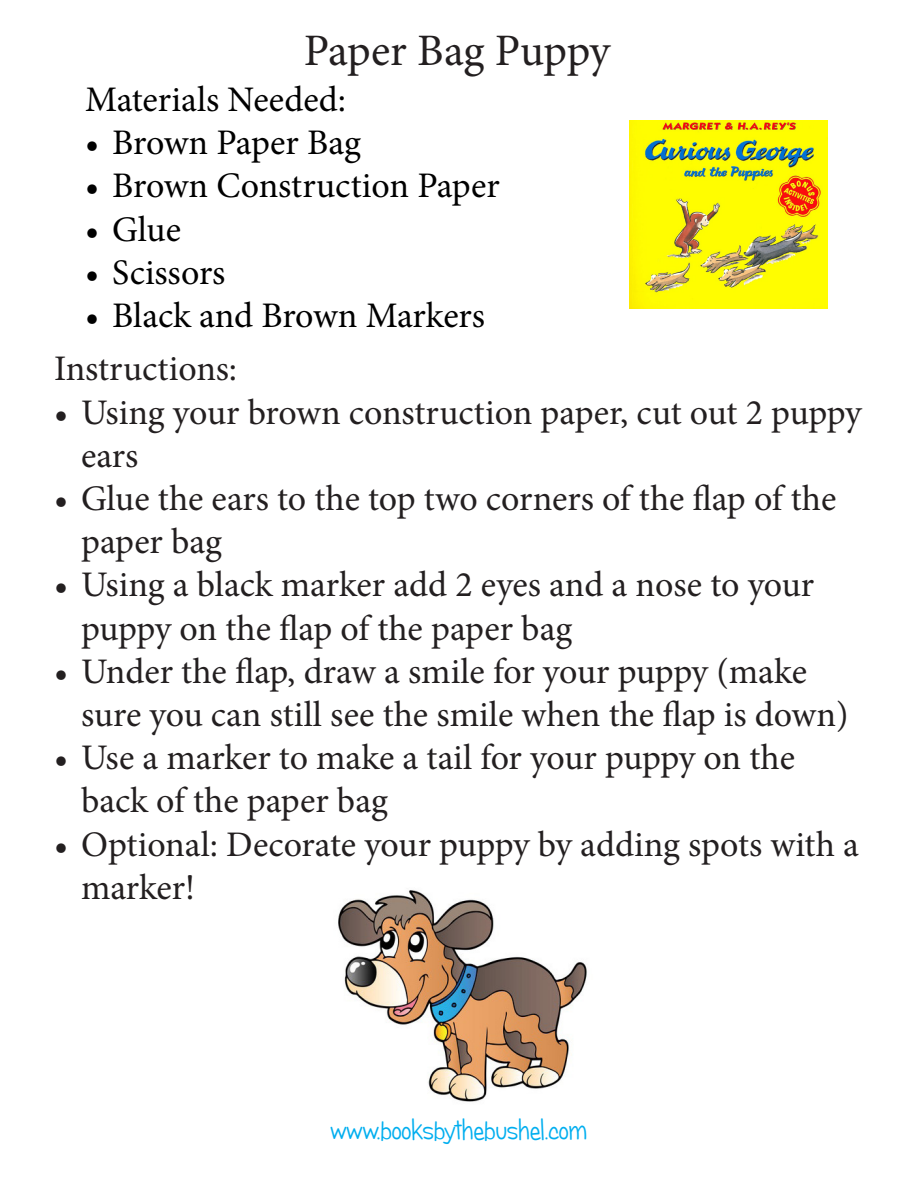
<style>
.page{position:relative;width:918px;height:1188px;background:#fff}
.page>*{position:absolute;margin:0;border:0;box-sizing:border-box;transform-origin:0 0}
.t1{font:45px "Minion Pro";letter-spacing:-.01em;color:#231f20}
.t2{font:36px/43.2px "Minion Pro";letter-spacing:-.005em;color:#231f20}
.t3{font:36px "Minion Pro";letter-spacing:-.005em;color:#000}
.t4{font:27px "Candy Round BTN";color:#00aeef}
</style>
<div class="page">
<img style="left:630px;top:120px;width:198px;height:189px">
<img style="left:338px;top:890px;width:249px;height:212px">
<p class="t1" style="left:304px;top:21px;width:308px">Paper Bag Puppy</p>
<p class="t3" style="left:85px;top:75px;width:262px">Materials Needed:</p>
<p class="t3" style="left:85px;top:119px;width:277px">• Brown Paper Bag</p>
<p class="t3" style="left:85px;top:162px;width:416px">• Brown Construction Paper</p>
<p class="t3" style="left:85px;top:205px;width:97px">• Glue</p>
<p class="t3" style="left:85px;top:248px;width:142px">• Scissors</p>
<p class="t3" style="left:85px;top:291px;width:401px">• Black and Brown Markers</p>
<p class="t2" style="left:54px;top:348px;width:185px">Instructions:</p>
<p class="t2" style="left:81px;top:391px;width:782px;text-indent:-27px">• Using your brown construction paper, cut out 2 puppy ears</p>
<p class="t2" style="left:81px;top:477px;width:757px;text-indent:-27px">• Glue the ears to the top two corners of the flap of the paper bag</p>
<p class="t2" style="left:81px;top:564px;width:735px;text-indent:-27px">• Using a black marker add 2 eyes and a nose to your puppy on the flap of the paper bag</p>
<p class="t2" style="left:81px;top:650px;width:769px;text-indent:-27px">• Under the flap, draw a smile for your puppy (make sure you can still see the smile when the flap is down)</p>
<p class="t2" style="left:81px;top:736px;width:715px;text-indent:-27px">• Use a marker to make a tail for your puppy on the back of the paper bag</p>
<p class="t2" style="left:81px;top:823px;width:780px;text-indent:-27px">• Optional: Decorate your puppy by adding spots with a marker!</p>
<p class="t4" style="left:331px;top:1114px;width:258px">www.booksbythebushel.com</p>
</div>
